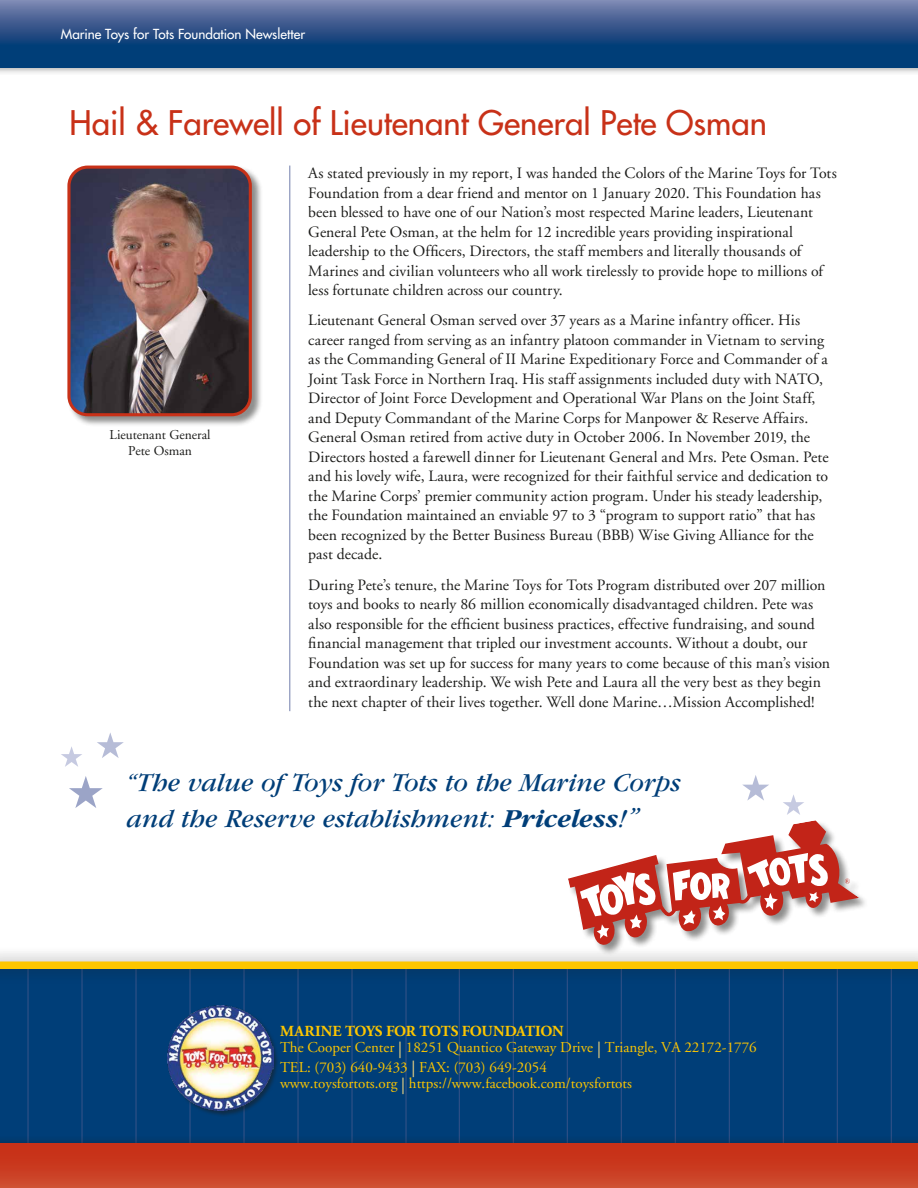
<style>
.page{position:relative;width:918px;height:1188px;background:#fff}
.page>*{position:absolute;margin:0;border:0;box-sizing:border-box;transform-origin:0 0}
.t1{font:33px "Futura";color:#c83118}
.t2{font:italic 27px/36px "Garamond";color:#003e78}
.t3{font:15.75px/19.5px "Adobe Garamond";letter-spacing:.005em;color:#1c1c1a}
.t4{font:700 15.3px "Adobe Garamond";letter-spacing:-.015em;color:#fdc600}
.t5{font:15px/19.2px "Adobe Garamond";color:#fdc600}
.t6{font:13.5px "Futura";color:#fff}
.t7{font:13.5px/16.6px "Adobe Garamond";color:#1c1c1a;text-align:center}
.s1{font-weight:700}
.s2{font-size:30px}
.s3{font-size:16.5px;color:#ffdf83}
</style>
<div class="page">
<div style="left:0;top:0;width:918px;height:75px;background:#1c1c1a;opacity:.5"></div>
<svg style="left:0;top:0;width:918px;height:68px;background:#2c5489"></svg>
<div style="left:67px;top:165px;width:196px;height:262px;background:#1c1c1a;opacity:.5"></div>
<img style="left:69px;top:167px;width:181px;height:248px">
<div style="left:67px;top:166px;width:185px;height:250px;border:3px solid #c83118;border-radius:19px"></div>
<hr style="left:289px;top:166px;width:1px;height:545px;background:#707eab">
<div style="left:0;top:965px;width:918px;height:223px;background:#003e78"></div>
<hr style="left:891px;top:965px;width:1px;height:223px;background:#315187">
<hr style="left:837px;top:965px;width:1px;height:223px;background:#315187">
<hr style="left:783px;top:965px;width:1px;height:223px;background:#315187">
<hr style="left:729px;top:965px;width:1px;height:223px;background:#315187">
<hr style="left:675px;top:965px;width:1px;height:223px;background:#315187">
<hr style="left:621px;top:965px;width:1px;height:223px;background:#315187">
<hr style="left:567px;top:965px;width:1px;height:223px;background:#315187">
<hr style="left:459px;top:965px;width:1px;height:223px;background:#315187">
<hr style="left:27px;top:965px;width:2px;height:223px;background:#315187">
<hr style="left:81px;top:965px;width:2px;height:223px;background:#315187">
<hr style="left:135px;top:965px;width:2px;height:223px;background:#315187">
<hr style="left:189px;top:965px;width:2px;height:223px;background:#315187">
<hr style="left:243px;top:965px;width:2px;height:223px;background:#315187">
<hr style="left:297px;top:965px;width:2px;height:223px;background:#315187">
<hr style="left:351px;top:965px;width:2px;height:223px;background:#315187">
<hr style="left:405px;top:965px;width:2px;height:223px;background:#315187">
<hr style="left:513px;top:965px;width:1px;height:223px;background:#315187">
<div style="left:168px;top:1005px;width:112px;height:112px;background:#1c1c1a;opacity:.5"></div>
<img style="left:168px;top:1005px;width:105px;height:105px">
<div style="left:0;top:1135px;width:918px;height:53px;background:#023b70"></div>
<div style="left:0;top:1143px;width:918px;height:45px;background:linear-gradient(to bottom,#c62b12,#ce4c2f)"></div>
<svg style="left:69px;top:776px;width:34px;height:32px"></svg>
<svg style="left:97px;top:733px;width:27px;height:25px"></svg>
<svg style="left:61px;top:746px;width:21px;height:21px"></svg>
<svg style="left:568px;top:775px;width:291px;height:170px"></svg>
<div style="left:0;top:946px;width:918px;height:38px;background:#1c1c1a;opacity:.4"></div>
<div style="left:0;top:962px;width:918px;height:7px;background:#fdc600"></div>
<p class="t6" style="left:61px;top:25px;width:246px">Marine Toys for Tots Foundation Newsletter</p>
<h1 class="t1" style="left:70px;top:102px;width:699px">Hail &amp; Farewell of Lieutenant General Pete Osman</h1>
<p class="t3" style="left:308px;top:164px;width:530px">As stated previously in my report, I was handed the Colors of the Marine Toys for Tots Foundation from a dear friend and mentor on 1 January 2020. This Foundation has been blessed to have one of our Nation’s most respected Marine leaders, Lieutenant General Pete Osman, at the helm for 12 incredible years providing inspirational leadership to the Officers, Directors, the staff members and literally thousands of Marines and civilian volunteers who all work tirelessly to provide hope to millions of less fortunate children across our country.</p>
<p class="t3" style="left:308px;top:311px;width:522px">Lieutenant General Osman served over 37 years as a Marine infantry officer. His career ranged from serving as an infantry platoon commander in Vietnam to serving as the Commanding General of II Marine Expeditionary Force and Commander of a Joint Task Force in Northern Iraq. His staff assignments included duty with NATO, Director of Joint Force Development and Operational War Plans on the Joint Staff, and Deputy Commandant of the Marine Corps for Manpower &amp; Reserve Affairs.<br>General Osman retired from active duty in October 2006. In November 2019, the Directors hosted a farewell dinner for Lieutenant General and Mrs. Pete Osman. Pete and his lovely wife, Laura, were recognized for their faithful service and dedication to the Marine Corps’ premier community action program. Under his steady leadership, the Foundation maintained an enviable 97 to 3 “program to support ratio” that has been recognized by the Better Business Bureau (BBB) Wise Giving Alliance for the past decade.</p>
<p class="t3" style="left:308px;top:575px;width:523px">During Pete’s tenure, the Marine Toys for Tots Program distributed over 207 million toys and books to nearly 86 million economically disadvantaged children. Pete was also responsible for the efficient business practices, effective fundraising, and sound financial management that tripled our investment accounts. Without a doubt, our Foundation was set up for success for many years to come because of this man’s vision and extraordinary leadership. We wish Pete and Laura all the very best as they begin the next chapter of their lives together. Well done Marine…Mission Accomplished!</p>
<p class="t7" style="left:110px;top:426px;width:102px">Lieutenant General<br>Pete Osman</p>
<h2 class="t2" style="left:127px;top:765px;width:556px">“The value of Toys for Tots to the Marine Corps and the Reserve establishment: <span class="s1">Priceless</span>!<span class="s2">”</span></h2>
<p class="t4" style="left:280px;top:1023px;width:285px">MARINE TOYS FOR TOTS FOUNDATION</p>
<p class="t5" style="left:280px;top:1038px;width:478px">The Cooper Center <span class="s3">|</span> 18251 Quantico Gateway Drive <span class="s3">|</span> Triangle, VA 22172-1776<br>TEL: (703) 640-9433 <span class="s3">|</span> FAX: (703) 649-2054</p>
<p class="t5" style="left:280px;top:1074px;width:353px">www.toysfortots.org <span class="s3">|</span> https://www.facebook.com/toysfortots</p>
</div>
